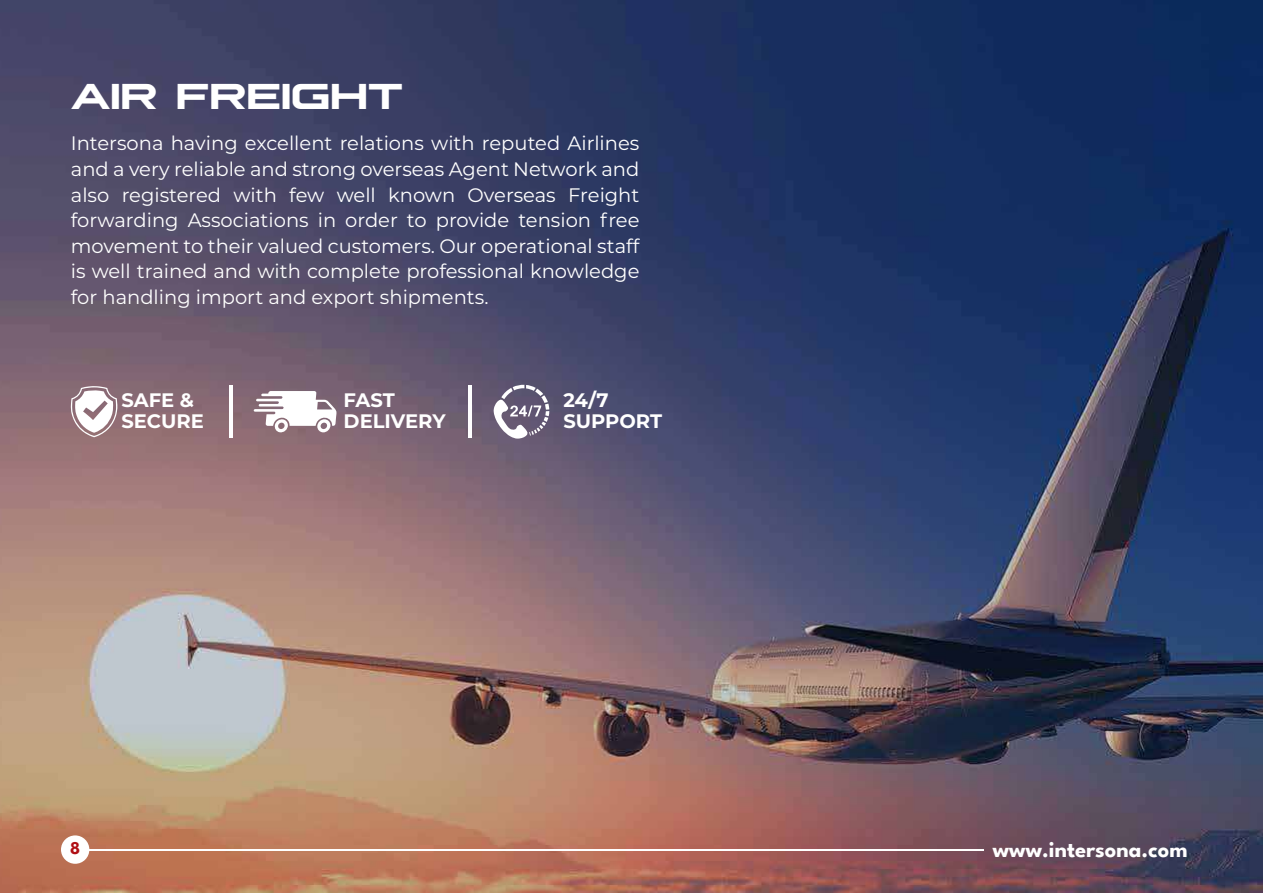
<style>
.page{position:relative;width:1263px;height:893px;background:#fff}
.page>*{position:absolute;margin:0;border:0;box-sizing:border-box;transform-origin:0 0}
.t1{font:700 37.5px "Plateia";color:#fff}
.t2{font:700 22.5px "League Spartan";color:#fff}
.t3{font:19.5px/25.5px "Montserrat";color:#fff;text-align:justify}
.t4{font:700 19.5px/21px "Montserrat";color:#fff}
.t5{font:700 18px "League Spartan";color:#b00f15}
</style>
<div class="page">
<img style="left:0;top:0;width:1263px;height:892px">
<hr style="left:75px;top:849px;width:908px;height:1px;background:#fff">
<div style="left:61px;top:835px;width:28px;height:29px;background:#fff;border-radius:50%"></div>
<svg style="left:254px;top:391px;width:82px;height:42px"></svg>
<svg style="left:71px;top:386px;width:46px;height:51px"></svg>
<svg style="left:494px;top:385px;width:55px;height:54px"></svg>
<hr style="left:229px;top:385px;width:3px;height:53px;background:#fff">
<hr style="left:468px;top:385px;width:3px;height:53px;background:#fff">
<h1 class="t1" style="left:71px;top:74px;width:334px">AIR FREIGHT</h1>
<p class="t3" style="left:71px;top:130px;width:570px">Intersona having excellent relations with reputed Airlines and a very reliable and strong overseas Agent Network and also registered with few well known Overseas Freight forwarding Associations in order to provide tension free movement to their valued customers. Our operational staff is well trained and with complete professional knowledge for handling import and export shipments.</p>
<p class="t4" style="left:121px;top:388px;width:84px">SAFE &amp;<br>SECURE</p>
<p class="t4" style="left:563px;top:388px;width:100px">24/7<br>SUPPORT</p>
<p class="t4" style="left:344px;top:388px;width:103px">FAST<br>DELIVERY</p>
<p class="t5" style="left:70px;top:834px;width:12px">8</p>
<p class="t2" style="left:993px;top:832px;width:196px">www.intersona.com</p>
</div>
